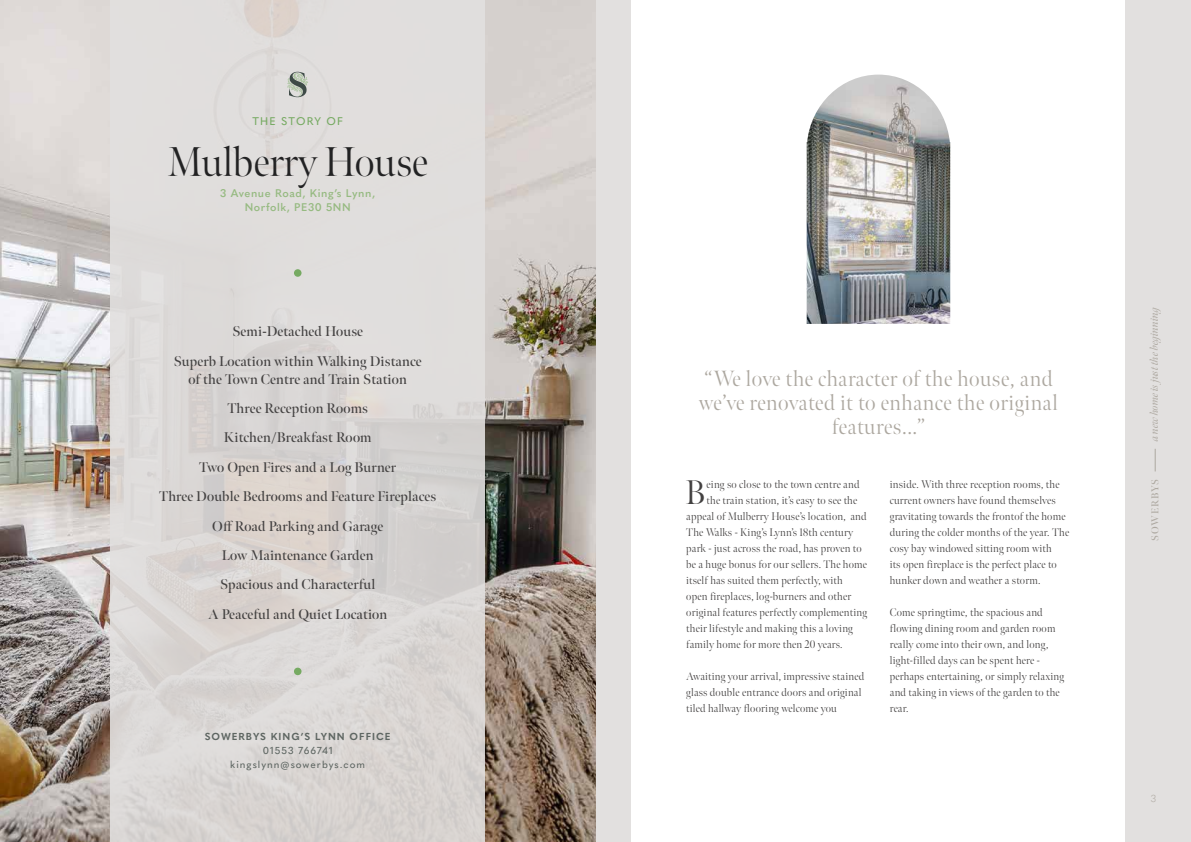
<style>
.page{position:relative;width:1191px;height:842px;background:#fff}
.page>*{position:absolute;margin:0;border:0;box-sizing:border-box;transform-origin:0 0}
.t1{font:300 41.5px "Meno Banner";color:#222223}
.t2{font:300 34px "Meno Banner";color:#434141}
.t3{font:300 22px/24px "Meno Banner";letter-spacing:.025em;color:#ada8a0;text-align:center}
.t4{font:600 14px/29.3px "Meno Banner";letter-spacing:.01em;color:#434141;text-align:center}
.t5{font:300 11px/16px "Meno Banner";letter-spacing:.02em;color:#434141}
.t6{font:600 11px/14px "Quasimoda";letter-spacing:.05em;color:#96ba81;text-align:center}
.t7{font:italic 11px "Meno Banner";letter-spacing:-.01em;color:#ada8a0}
.t8{font:500 11px "Quasimoda";letter-spacing:.1em;color:#76aa62}
.t9{font:500 10px/14px "Quasimoda";letter-spacing:.1em;color:#5e6662;text-align:center}
.t10{font:700 10px "Quasimoda";letter-spacing:.1em;color:#5e6662}
.t11{font:600 10px "Meno Banner";letter-spacing:.08em;color:#ada8a0}
.t12{font:300 10px "Quasimoda";color:#ada8a0}
</style>
<div class="page">
<div style="left:595px;top:0;width:596px;height:842px;background:#e2e0df"></div>
<svg style="left:1155px;top:449px;width:1px;height:22px"></svg>
<img style="left:0;top:0;width:595px;height:842px">
<div style="left:111px;top:0;width:374px;height:842px;background:#e2e0df"></div>
<div style="left:294px;top:269px;width:7px;height:8px;background:#76aa62;border-radius:50%"></div>
<div style="left:294px;top:668px;width:7px;height:7px;background:#76aa62;border-radius:50%"></div>
<svg style="left:287px;top:72px;width:21px;height:25px"></svg>
<div style="left:631px;top:0;width:494px;height:842px;background:#fff"></div>
<img style="left:806px;top:75px;width:144px;height:249px">
<p class="t8" style="left:252px;top:113px;width:92px">THE STORY OF</p>
<h1 class="t1" style="left:168px;top:137px;width:262px">Mulberry House</h1>
<p class="t6" style="left:220px;top:186px;width:156px">3 Avenue Road, King’s Lynn,<br>Norfolk, PE30 5NN</p>
<p class="t4" style="left:174px;top:317px;width:249px">Semi-Detached House<br>Superb Location within Walking Distance</p>
<p class="t4" style="left:159px;top:364px;width:279px">of the Town Centre and Train Station<br>Three Reception Rooms<br>Kitchen/Breakfast Room<br>Two Open Fires and a Log Burner<br>Three Double Bedrooms and Feature Fireplaces<br>Off Road Parking and Garage<br>Low Maintenance Garden<br>Spacious and Characterful<br>A Peaceful and Quiet Location</p>
<p class="t10" style="left:205px;top:728px;width:187px">SOWERBYS KING’S LYNN OFFICE</p>
<p class="t9" style="left:230px;top:742px;width:136px">01553 766741 kingslynn@sowerbys.com</p>
<h3 class="t3" style="left:699px;top:367px;width:360px">“We love the character of the house, and we’ve renovated it to enhance the original features...”</h3>
<h2 class="t2" style="left:685px;top:472px;width:22px">B</h2>
<p class="t5" style="left:706px;top:477px;width:154px">eing so close to the town centre and</p>
<p class="t5" style="left:706px;top:493px;width:152px">the train station, it’s easy to see the</p>
<p class="t5" style="left:686px;top:509px;width:182px">appeal of Mulberry House’s location, and</p>
<p class="t5" style="left:686px;top:525px;width:168px">The Walks - King’s Lynn’s 18th century</p>
<p class="t5" style="left:686px;top:541px;width:177px">park - just across the road, has proven to</p>
<p class="t5" style="left:686px;top:557px;width:182px">be a huge bonus for our sellers. The home</p>
<p class="t5" style="left:686px;top:573px;width:158px">itself has suited them perfectly, with</p>
<p class="t5" style="left:686px;top:589px;width:166px">open fireplaces, log-burners and other</p>
<p class="t5" style="left:686px;top:605px;width:182px">original features perfectly complementing</p>
<p class="t5" style="left:686px;top:621px;width:168px">their lifestyle and making this a loving</p>
<p class="t5" style="left:686px;top:637px;width:158px">family home for more then 20 years.</p>
<p class="t5" style="left:686px;top:669px;width:179px">Awaiting your arrival, impressive stained glass double entrance doors and original tiled hallway flooring welcome you</p>
<p class="t5" style="left:889px;top:477px;width:181px">inside. With three reception rooms, the current owners have found themselves gravitating towards the frontof the home during the colder months of the year. The cosy bay windowed sitting room with<br>its open fireplace is the perfect place to hunker down and weather a storm.</p>
<p class="t5" style="left:889px;top:605px;width:176px">Come springtime, the spacious and flowing dining room and garden room really come into their own, and long, light-filled days can be spent here - perhaps entertaining, or simply relaxing and taking in views of the garden to the rear.</p>
<p class="t7" style="left:1147px;top:441px;width:138px;rotate:-90deg">a new home is just the beginning</p>
<p class="t11" style="left:1149px;top:541px;width:63px;rotate:-90deg">SOWERBYS</p>
<p class="t12" style="left:1150px;top:791px;width:7px">3</p>
</div>
